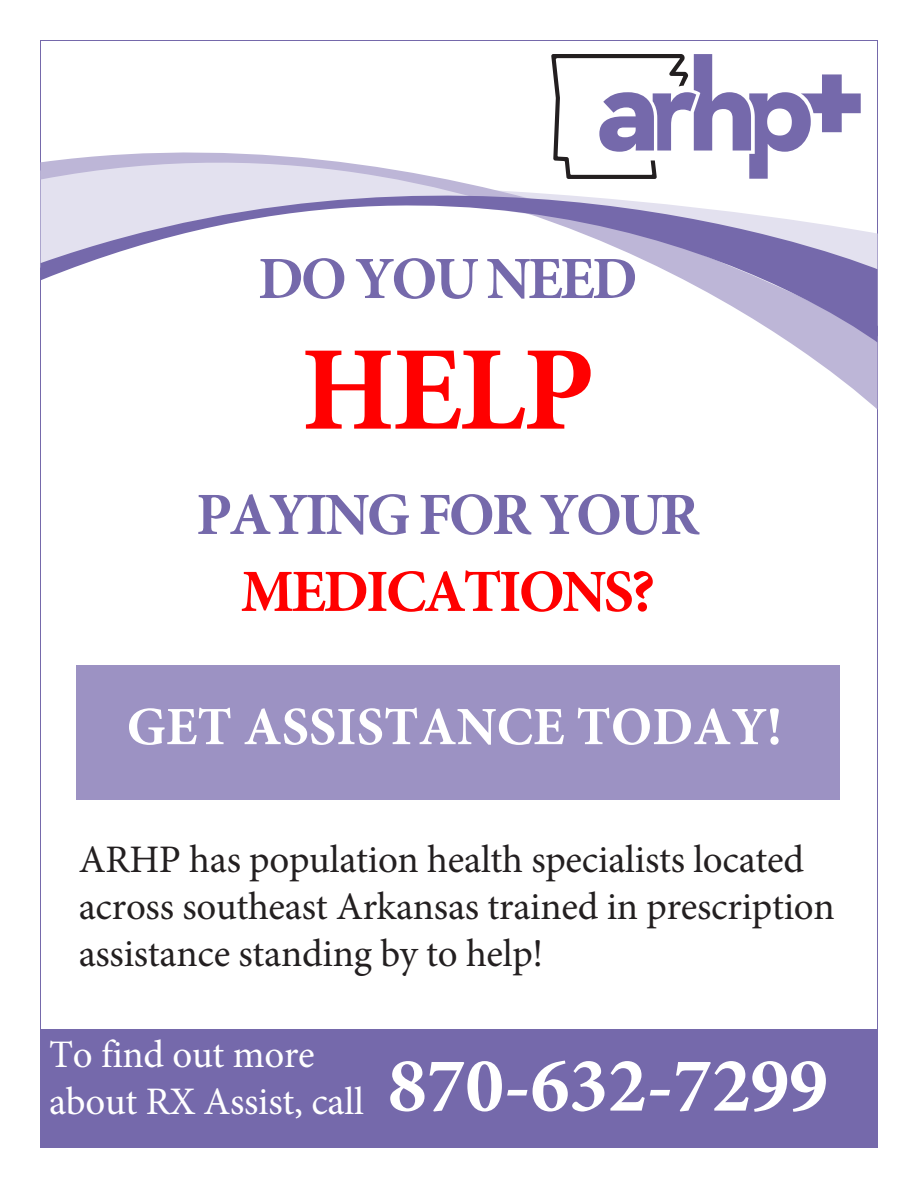
<style>
.page{position:relative;width:918px;height:1188px;background:#fff}
.page>*{position:absolute;margin:0;border:0;box-sizing:border-box;transform-origin:0 0}
.t1{font:700 120px "Minion Pro";color:#f00}
.t2{font:700 60px/76.9px "Minion Pro";letter-spacing:-.045em;color:#7569ab;text-align:center}
.t3{font:700 54px "Minion Pro";color:#fff}
.t4{font:39px/46.8px "Minion Pro";letter-spacing:-.005em;color:#231f20}
.t5{font:39px/46.8px "Minion Pro";letter-spacing:-.005em;color:#fff}
.s1{color:#f00}
.s2{font-weight:700;font-size:78px}
</style>
<div class="page">
<svg style="left:40px;top:40px;width:838px;height:487px"></svg>
<svg style="left:551px;top:54px;width:310px;height:125px"></svg>
<div style="left:76px;top:665px;width:763px;height:135px;background:#9c92c3"></div>
<div style="left:40px;top:1029px;width:838px;height:119px;background:#7569ab"></div>
<p class="t2" style="left:258px;top:240px;width:381px">DO YOU NEED</p>
<p class="t1" style="left:301px;top:306px;width:295px">HELP</p>
<p class="t2" style="left:196px;top:476px;width:505px">PAYING FOR YOUR<br><span class="s1">MEDICATIONS?</span></p>
<p class="t3" style="left:127px;top:689px;width:657px">GET ASSISTANCE TODAY!</p>
<p class="t4" style="left:79px;top:836px;width:758px">ARHP has population health specialists located across southeast Arkansas trained in prescription assistance standing by to help!</p>
<p class="t5" style="left:49px;top:1032px;width:781px">To find out more<br>about RX Assist, call <span class="s2">870-632-7299</span></p>
</div>
